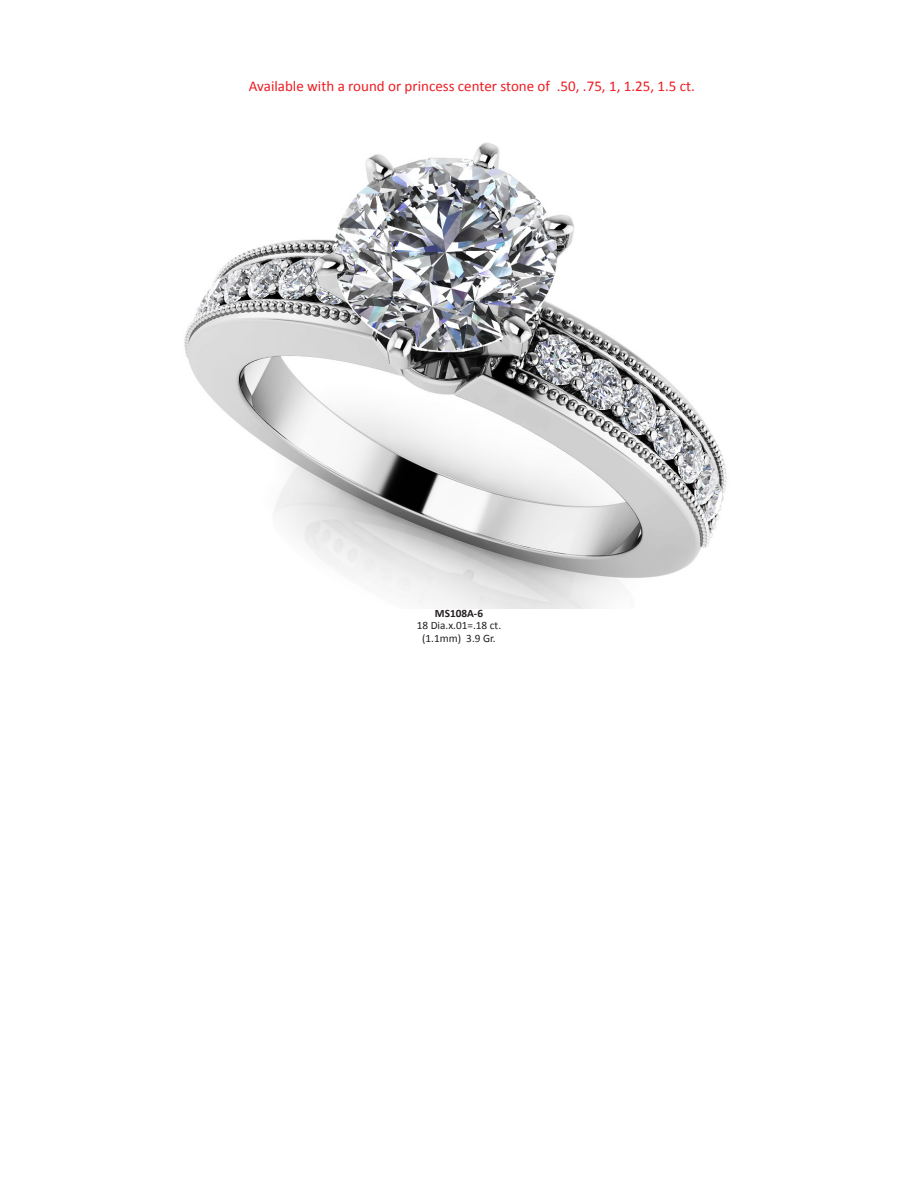
<style>
.page{position:relative;width:918px;height:1188px;background:#fff}
.page>*{position:absolute;margin:0;border:0;box-sizing:border-box;transform-origin:0 0}
.t1{font:15px "Calibri";color:#ee1d23}
.t2{font:11.25px/12.3px "Calibri";color:#231f20;text-align:center}
.t3{font:700 11.25px "Calibri";color:#231f20}
</style>
<div class="page">
<img style="left:184px;top:142px;width:543px;height:467px">
<p class="t1" style="left:249px;top:76px;width:448px">Available with a round or princess center stone of .50, .75, 1, 1.25, 1.5 ct.</p>
<p class="t3" style="left:435px;top:606px;width:50px">MS108A-6</p>
<p class="t2" style="left:417px;top:620px;width:86px">18 Dia.x.01=.18 ct. (1.1mm) 3.9 Gr.</p>
</div>
